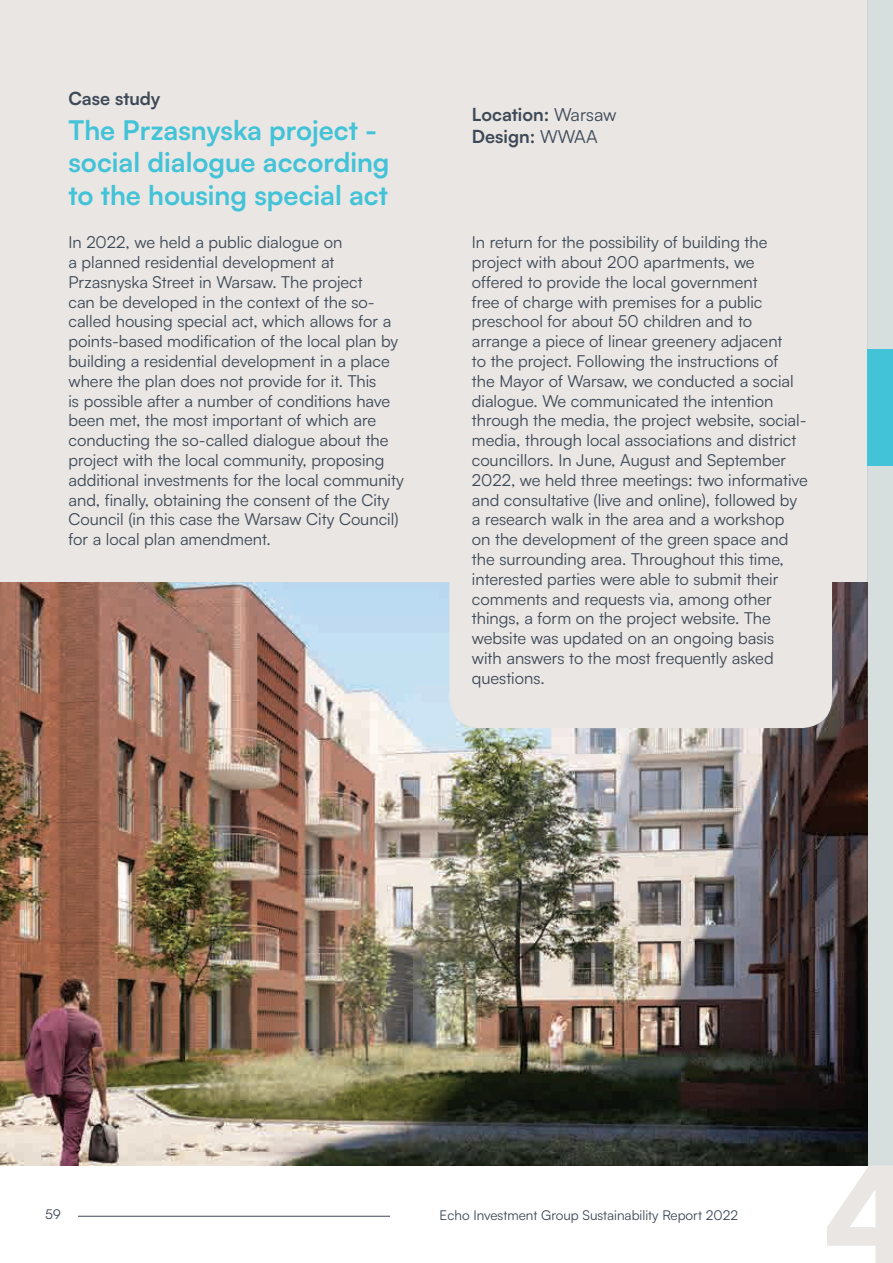
<style>
.page{position:relative;width:893px;height:1263px;background:#fff}
.page>*{position:absolute;margin:0;border:0;box-sizing:border-box;transform-origin:0 0}
.t1{font:700 27px/32.4px "Satoshi";color:#43c3d7}
.t2{font:700 18px/21.6px "Satoshi";color:#3d4956}
.t3{font:16.5px/19.8px "Satoshi";color:#3d4956}
.t4{font:13.5px "Satoshi";color:#3d4956}
.s1{font-weight:400}
</style>
<div class="page">
<div style="left:0;top:0;width:867px;height:1165px;background:#eae6e4"></div>
<hr style="left:78px;top:1216px;width:312px;height:1px;background:#3d4956">
<div style="left:867px;top:0;width:26px;height:1165px;background:#d6dede"></div>
<svg style="left:827px;top:1165px;width:66px;height:98px"></svg>
<div style="left:867px;top:349px;width:26px;height:116px;background:#43c3d7"></div>
<img style="left:0;top:583px;width:867px;height:582px">
<div style="left:449px;top:70px;width:383px;height:658px;background:#eae6e4;border-radius:30px"></div>
<p class="t2" style="left:68px;top:87px;width:93px">Case study</p>
<h1 class="t1" style="left:68px;top:112px;width:323px">The Przasnyska project - social dialogue according to the housing special act</h1>
<p class="t2" style="left:472px;top:103px;width:146px">Location: <span class="s1">Warsaw<br></span>Design: <span class="s1">WWAA</span></p>
<p class="t3" style="left:68px;top:232px;width:337px">In 2022, we held a public dialogue on<br>a planned residential development at Przasnyska Street in Warsaw. The project<br>can be developed in the context of the so&shy;called housing special act, which allows for a points-based modification of the local plan by building a residential development in a place where the plan does not provide for it. This<br>is possible after a number of conditions have been met, the most important of which are conducting the so-called dialogue about the project with the local community, proposing additional investments for the local community and, finally, obtaining the consent of the City Council (in this case the Warsaw City Council) for a local plan amendment.</p>
<p class="t3" style="left:472px;top:232px;width:338px">In return for the possibility of building the project with about 200 apartments, we offered to provide the local government<br>free of charge with premises for a public preschool for about 50 children and to arrange a piece of linear greenery adjacent<br>to the project. Following the instructions of<br>the Mayor of Warsaw, we conducted a social dialogue. We communicated the intention through the media, the project website, social&shy;media, through local associations and district councillors. In June, August and September 2022, we held three meetings: two informative and consultative (live and online), followed by a research walk in the area and a workshop<br>on the development of the green space and the surrounding area. Throughout this time, interested parties were able to submit their comments and requests via, among other things, a form on the project website. The website was updated on an ongoing basis with answers to the most frequently asked questions.</p>
<p class="t4" style="left:45px;top:1205px;width:17px">59</p>
<p class="t4" style="left:440px;top:1206px;width:300px">Echo Investment Group Sustainability Report 2022</p>
</div>
